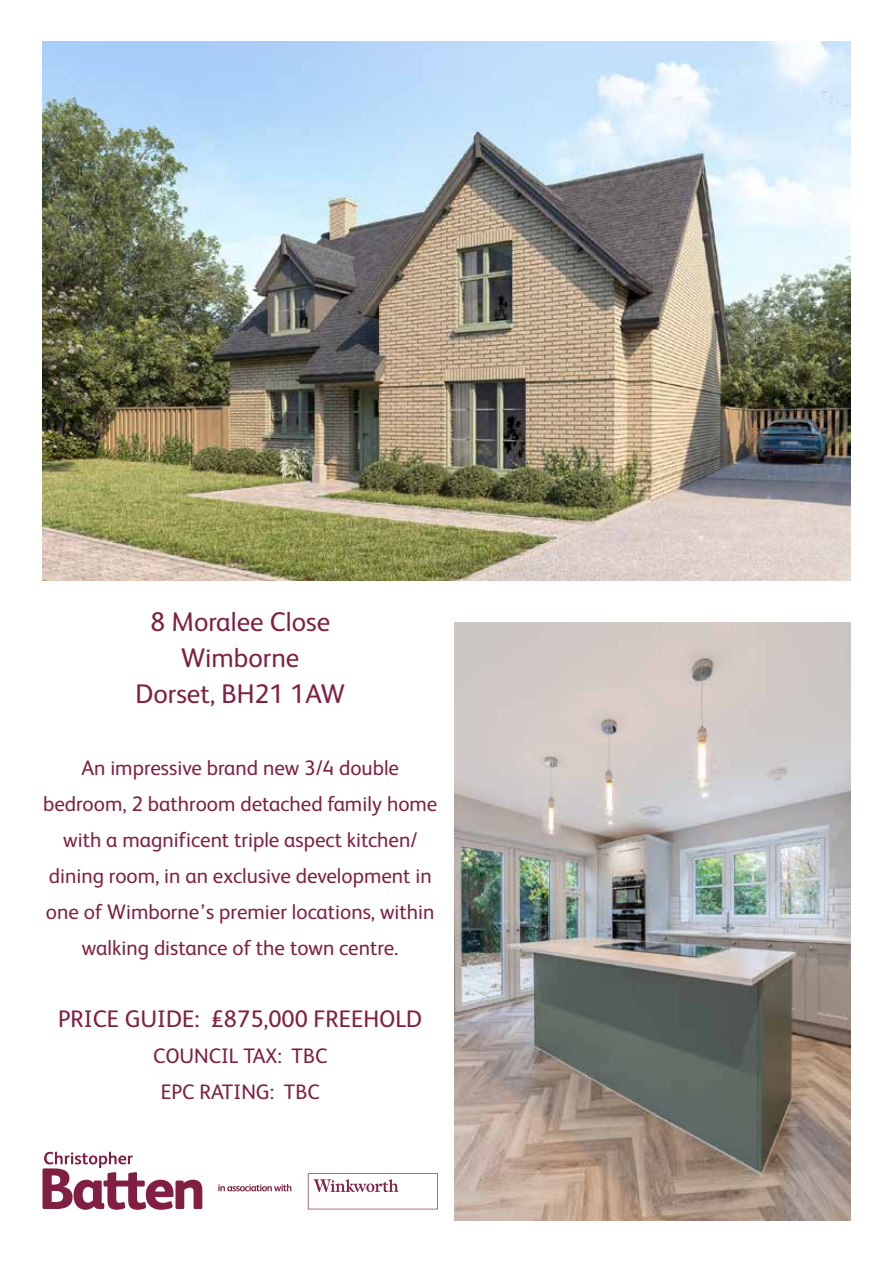
<style>
.page{position:relative;width:893px;height:1263px;background:#fff}
.page>*{position:absolute;margin:0;border:0;box-sizing:border-box;transform-origin:0 0}
.t1{font:27px/36px "FS Albert";color:#801f41;text-align:center}
.t2{font:24px "FS Albert";color:#801f41}
.t3{font:21px/36px "FS Albert";color:#801f41;text-align:center}
</style>
<div class="page">
<img style="left:42px;top:42px;width:808px;height:539px">
<svg style="left:218px;top:1184px;width:73px;height:7px"></svg>
<svg style="left:308px;top:1173px;width:130px;height:36px"></svg>
<svg style="left:43px;top:1151px;width:159px;height:59px"></svg>
<img style="left:455px;top:623px;width:395px;height:597px">
<p class="t1" style="left:135px;top:604px;width:211px">8 Moralee Close<br>Wimborne<br>Dorset, BH21 1AW</p>
<p class="t3" style="left:43px;top:750px;width:396px">An impressive brand new 3/4 double bedroom, 2 bathroom detached family home with a magnificent triple aspect kitchen/ dining room, in an exclusive development in one of Wimborne’s premier locations, within walking distance of the town centre.</p>
<p class="t2" style="left:58px;top:1005px;width:366px">PRICE GUIDE: £875,000 FREEHOLD</p>
<p class="t3" style="left:153px;top:1038px;width:176px">COUNCIL TAX: TBC<br>EPC RATING: TBC</p>
</div>
